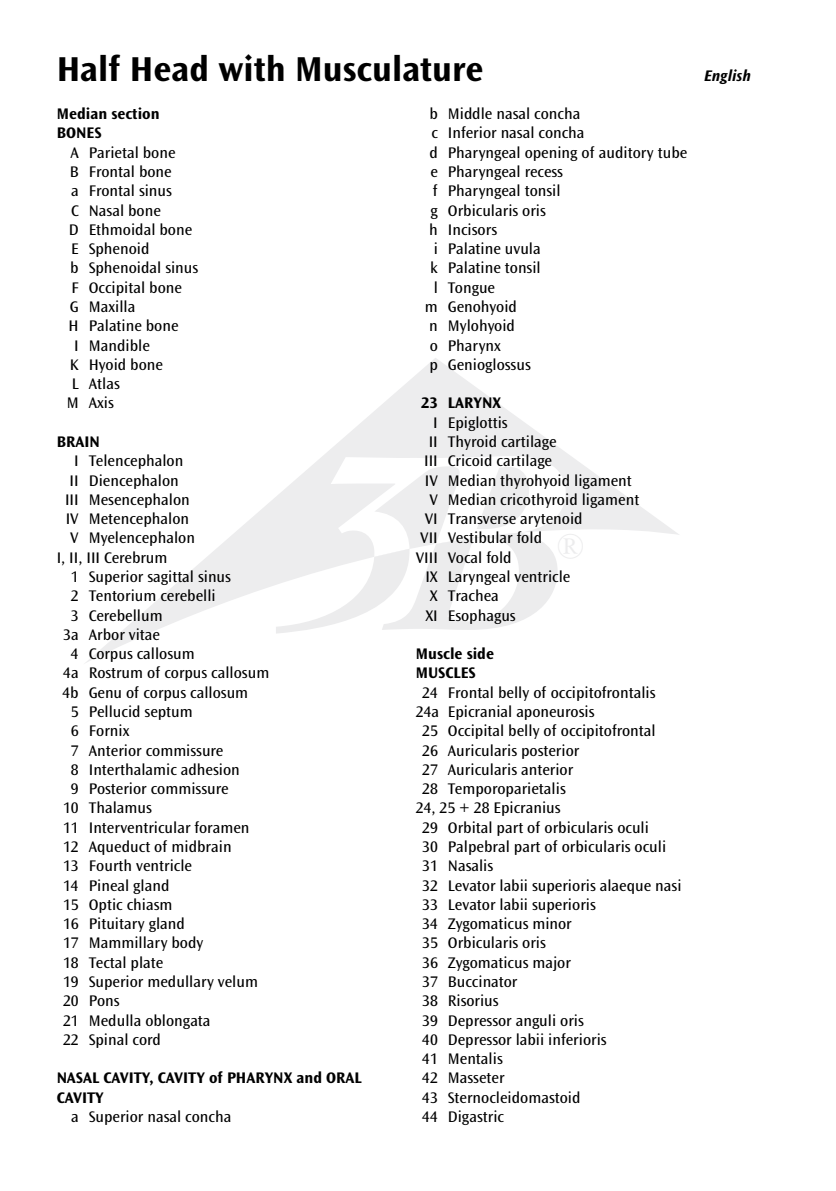
<style>
.page{position:relative;width:836px;height:1191px;background:#fff}
.page>*{position:absolute;margin:0;border:0;box-sizing:border-box;transform-origin:0 0}
.t1{font:700 36px "Ocean Sans";color:#000}
.t2{font:16px "Ocean Sans";color:#000}
.t3{font:700 16px/19.2px "Ocean Sans";color:#000}
.t4{font:italic 700 16px "Ocean Sans";color:#000}
</style>
<div class="page">
<svg style="left:86px;top:358px;width:593px;height:305px"></svg>
<svg style="left:276px;top:456px;width:289px;height:177px"></svg>
<h1 class="t1" style="left:57px;top:49px;width:428px">Half Head with Musculature</h1>
<p class="t3" style="left:57px;top:104px;width:104px">Median section<br>BONES</p>
<p class="t2" style="left:70px;top:144px;width:107px">A Parietal bone</p>
<p class="t2" style="left:70px;top:163px;width:103px">B Frontal bone</p>
<p class="t2" style="left:71px;top:182px;width:102px">a Frontal sinus</p>
<p class="t2" style="left:71px;top:201px;width:91px">C Nasal bone</p>
<p class="t2" style="left:69px;top:221px;width:125px">D Ethmoidal bone</p>
<p class="t2" style="left:71px;top:240px;width:80px">E Sphenoid</p>
<p class="t2" style="left:70px;top:259px;width:129px">b Sphenoidal sinus</p>
<p class="t2" style="left:71px;top:278px;width:112px">F Occipital bone</p>
<p class="t2" style="left:70px;top:298px;width:67px">G Maxilla</p>
<p class="t2" style="left:69px;top:317px;width:111px">H Palatine bone</p>
<p class="t2" style="left:74px;top:336px;width:77px">I Mandible</p>
<p class="t2" style="left:70px;top:356px;width:95px">K Hyoid bone</p>
<p class="t2" style="left:72px;top:375px;width:49px">L Atlas</p>
<p class="t2" style="left:67px;top:394px;width:49px">M Axis</p>
<p class="t3" style="left:57px;top:432px;width:45px">BRAIN</p>
<p class="t2" style="left:74px;top:452px;width:111px">I Telencephalon</p>
<p class="t2" style="left:70px;top:471px;width:111px">II Diencephalon</p>
<p class="t2" style="left:65px;top:491px;width:126px">III Mesencephalon</p>
<p class="t2" style="left:66px;top:510px;width:125px">IV Metencephalon</p>
<p class="t2" style="left:70px;top:529px;width:126px">V Myelencephalon</p>
<p class="t2" style="left:57px;top:548px;width:112px">I, II, III Cerebrum</p>
<p class="t2" style="left:71px;top:568px;width:161px">1 Superior sagittal sinus</p>
<p class="t2" style="left:71px;top:587px;width:146px">2 Tentorium cerebelli</p>
<p class="t2" style="left:71px;top:606px;width:93px">3 Cerebellum</p>
<p class="t2" style="left:63px;top:626px;width:98px">3a Arbor vitae</p>
<p class="t2" style="left:71px;top:645px;width:125px">4 Corpus callosum</p>
<p class="t2" style="left:63px;top:664px;width:207px">4a Rostrum of corpus callosum</p>
<p class="t2" style="left:62px;top:683px;width:187px">4b Genu of corpus callosum</p>
<p class="t2" style="left:71px;top:703px;width:123px">5 Pellucid septum</p>
<p class="t2" style="left:71px;top:722px;width:60px">6 Fornix</p>
<p class="t2" style="left:71px;top:741px;width:154px">7 Anterior commissure</p>
<p class="t2" style="left:71px;top:760px;width:170px">8 Interthalamic adhesion</p>
<p class="t2" style="left:71px;top:780px;width:159px">9 Posterior commissure</p>
<p class="t2" style="left:63px;top:799px;width:90px">10 Thalamus</p>
<p class="t2" style="left:63px;top:818px;width:188px">11 Interventricular foramen</p>
<p class="t2" style="left:63px;top:838px;width:170px">12 Aqueduct of midbrain</p>
<p class="t2" style="left:63px;top:857px;width:130px">13 Fourth ventricle</p>
<p class="t2" style="left:63px;top:876px;width:108px">14 Pineal gland</p>
<p class="t2" style="left:63px;top:895px;width:111px">15 Optic chiasm</p>
<p class="t2" style="left:63px;top:915px;width:123px">16 Pituitary gland</p>
<p class="t2" style="left:63px;top:934px;width:142px">17 Mammillary body</p>
<p class="t2" style="left:63px;top:953px;width:102px">18 Tectal plate</p>
<p class="t2" style="left:63px;top:973px;width:196px">19 Superior medullary velum</p>
<p class="t2" style="left:63px;top:992px;width:58px">20 Pons</p>
<p class="t2" style="left:63px;top:1011px;width:149px">21 Medulla oblongata</p>
<p class="t2" style="left:63px;top:1030px;width:99px">22 Spinal cord</p>
<p class="t3" style="left:57px;top:1068px;width:306px">NASAL CAVITY, CAVITY of PHARYNX and ORAL<br>CAVITY</p>
<p class="t2" style="left:71px;top:1108px;width:162px">a Superior nasal concha</p>
<p class="t2" style="left:429px;top:105px;width:152px">b Middle nasal concha</p>
<p class="t2" style="left:431px;top:124px;width:155px">c Inferior nasal concha</p>
<p class="t2" style="left:429px;top:144px;width:259px">d Pharyngeal opening of auditory tube</p>
<p class="t2" style="left:430px;top:163px;width:134px">e Pharyngeal recess</p>
<p class="t2" style="left:432px;top:182px;width:129px">f Pharyngeal tonsil</p>
<p class="t2" style="left:430px;top:201px;width:117px">g Orbicularis oris</p>
<p class="t2" style="left:429px;top:221px;width:69px">h Incisors</p>
<p class="t2" style="left:433px;top:240px;width:109px">i Palatine uvula</p>
<p class="t2" style="left:430px;top:259px;width:112px">k Palatine tonsil</p>
<p class="t2" style="left:433px;top:278px;width:63px">l Tongue</p>
<p class="t2" style="left:424px;top:298px;width:94px">m Genohyoid</p>
<p class="t2" style="left:429px;top:317px;width:87px">n Mylohyoid</p>
<p class="t2" style="left:429px;top:336px;width:73px">o Pharynx</p>
<p class="t2" style="left:429px;top:356px;width:103px">p Genioglossus</p>
<p class="t3" style="left:421px;top:394px;width:81px">23 LARYNX</p>
<p class="t2" style="left:433px;top:413px;width:76px">I Epiglottis</p>
<p class="t2" style="left:428px;top:433px;width:129px">II Thyroid cartilage</p>
<p class="t2" style="left:424px;top:452px;width:129px">III Cricoid cartilage</p>
<p class="t2" style="left:424px;top:471px;width:208px">IV Median thyrohyoid ligament</p>
<p class="t2" style="left:429px;top:491px;width:211px">V Median cricothyroid ligament</p>
<p class="t2" style="left:424px;top:510px;width:159px">VI Transverse arytenoid</p>
<p class="t2" style="left:420px;top:529px;width:123px">VII Vestibular fold</p>
<p class="t2" style="left:415px;top:548px;width:97px">VIII Vocal fold</p>
<p class="t2" style="left:425px;top:568px;width:146px">IX Laryngeal ventricle</p>
<p class="t2" style="left:429px;top:587px;width:70px">X Trachea</p>
<p class="t2" style="left:425px;top:606px;width:92px">XI Esophagus</p>
<p class="t3" style="left:415px;top:644px;width:80px">Muscle side<br>MUSCLES</p>
<p class="t2" style="left:422px;top:683px;width:235px">24 Frontal belly of occipitofrontalis</p>
<p class="t2" style="left:415px;top:703px;width:180px">24a Epicranial aponeurosis</p>
<p class="t2" style="left:422px;top:722px;width:235px">25 Occipital belly of occipitofrontal</p>
<p class="t2" style="left:422px;top:741px;width:159px">26 Auricularis posterior</p>
<p class="t2" style="left:422px;top:760px;width:152px">27 Auricularis anterior</p>
<p class="t2" style="left:422px;top:780px;width:145px">28 Temporoparietalis</p>
<p class="t2" style="left:415px;top:799px;width:146px">24, 25 + 28 Epicranius</p>
<p class="t2" style="left:422px;top:818px;width:228px">29 Orbital part of orbicularis oculi</p>
<p class="t2" style="left:422px;top:838px;width:245px">30 Palpebral part of orbicularis oculi</p>
<p class="t2" style="left:422px;top:857px;width:73px">31 Nasalis</p>
<p class="t2" style="left:422px;top:876px;width:261px">32 Levator labii superioris alaeque nasi</p>
<p class="t2" style="left:422px;top:895px;width:175px">33 Levator labii superioris</p>
<p class="t2" style="left:422px;top:915px;width:151px">34 Zygomaticus minor</p>
<p class="t2" style="left:422px;top:934px;width:125px">35 Orbicularis oris</p>
<p class="t2" style="left:422px;top:953px;width:150px">36 Zygomaticus major</p>
<p class="t2" style="left:422px;top:973px;width:97px">37 Buccinator</p>
<p class="t2" style="left:422px;top:992px;width:78px">38 Risorius</p>
<p class="t2" style="left:422px;top:1011px;width:163px">39 Depressor anguli oris</p>
<p class="t2" style="left:422px;top:1030px;width:186px">40 Depressor labii inferioris</p>
<p class="t2" style="left:422px;top:1050px;width:82px">41 Mentalis</p>
<p class="t2" style="left:422px;top:1069px;width:84px">42 Masseter</p>
<p class="t2" style="left:422px;top:1088px;width:160px">43 Sternocleidomastoid</p>
<p class="t2" style="left:422px;top:1108px;width:83px">44 Digastric</p>
<p class="t4" style="left:703px;top:66px;width:48px">English</p>
</div>
